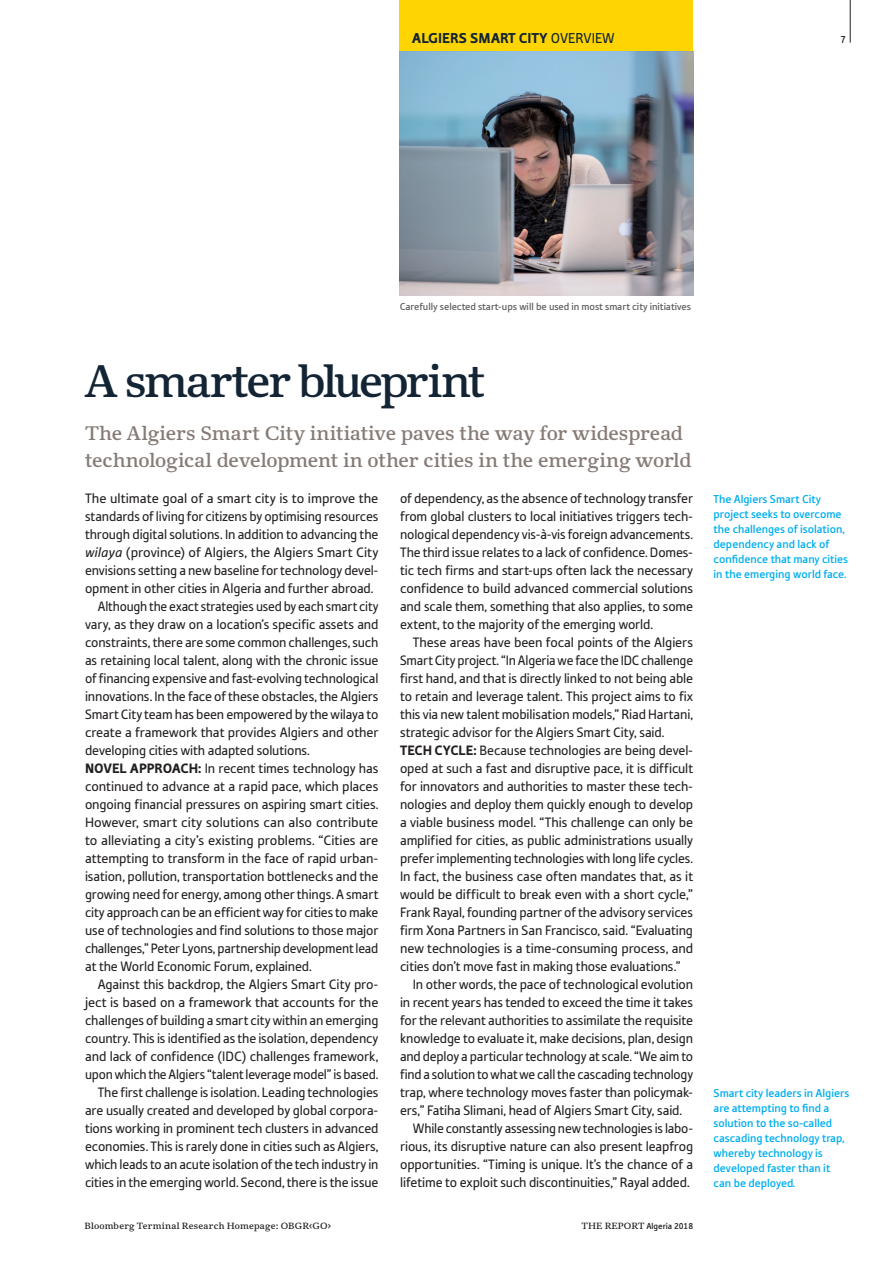
<style>
.page{position:relative;width:893px;height:1263px;background:#fff}
.page>*{position:absolute;margin:0;border:0;box-sizing:border-box;transform-origin:0 0}
.t1{font:45px "Kunstuff";letter-spacing:-.055em;color:#132434}
.t2{font:19.5px/27px "Kunstuff";color:#867b76}
.t3{font:900 15px "Tabula ITC Std";color:#132434}
.t4{font:14.25px/18px "Tabula ITC Std";letter-spacing:-.01em;color:#231f20;text-align:justify}
.t5{font:500 12px/15px "Tabula ITC Std";color:#00aeef}
.t6{font:500 10.5px "Tabula ITC Std";color:#636366}
.t7{font:500 10.5px "Tabula ITC Std";color:#231f20}
.t8{font:9px "Kunstuff";letter-spacing:.025em;color:#231f20}
.t9{font:500 9px "Tabula ITC Std";color:#231f20}
.s1{font-weight:400}
.s2{font-style:italic}
.s3{font-weight:900}
.s4{font-family:"Kunstuff";font-weight:400}
</style>
<div class="page">
<div style="left:400px;top:0;width:293px;height:51px;background:#fed503"></div>
<hr style="left:850px;top:0;width:1px;height:43px;background:#231f20">
<hr style="left:0;top:0;width:1px;height:1263px;background:#d7d4d4">
<img style="left:400px;top:51px;width:293px;height:245px">
<p class="t3" style="left:412px;top:29px;width:204px">ALGIERS SMART CITY <span class="s1">OVERVIEW</span></p>
<p class="t7" style="left:840px;top:33px;width:7px">7</p>
<p class="t6" style="left:400px;top:300px;width:293px">Carefully selected start-ups will be used in most smart city initiatives</p>
<h1 class="t1" style="left:85px;top:354px;width:401px">A smarter blueprint</h1>
<h2 class="t2" style="left:85px;top:420px;width:608px">The Algiers Smart City initiative paves the way for widespread technological development in other cities in the emerging world</h2>
<p class="t4" style="left:85px;top:489px;width:295px">The ultimate goal of a smart city is to improve the</p>
<p class="t4" style="left:85px;top:507px;width:295px">standards of living for citizens by optimising resources</p>
<p class="t4" style="left:85px;top:525px;width:295px">through digital solutions. In addition to advancing the</p>
<p class="t4" style="left:85px;top:543px;width:295px"><span class="s2">wilaya</span> (province) of Algiers, the Algiers Smart City</p>
<p class="t4" style="left:85px;top:561px;width:295px">envisions setting a new baseline for technology devel-</p>
<p class="t4" style="left:85px;top:579px;width:290px">opment in other cities in Algeria and further abroad.</p>
<p class="t4" style="left:98px;top:597px;width:282px">Although the exact strategies used by each smart city</p>
<p class="t4" style="left:85px;top:615px;width:295px">vary, as they draw on a location’s specific assets and</p>
<p class="t4" style="left:85px;top:633px;width:295px">constraints, there are some common challenges, such</p>
<p class="t4" style="left:85px;top:651px;width:295px">as retaining local talent, along with the chronic issue</p>
<p class="t4" style="left:85px;top:669px;width:295px">of financing expensive and fast-evolving technological</p>
<p class="t4" style="left:85px;top:687px;width:295px">innovations. In the face of these obstacles, the Algiers</p>
<p class="t4" style="left:85px;top:705px;width:295px">Smart City team has been empowered by the wilaya to</p>
<p class="t4" style="left:85px;top:723px;width:295px">create a framework that provides Algiers and other</p>
<p class="t4" style="left:85px;top:741px;width:226px">developing cities with adapted solutions.</p>
<p class="t4" style="left:85px;top:759px;width:295px"><span class="s3">NOVEL APPROACH:</span> In recent times technology has</p>
<p class="t4" style="left:85px;top:777px;width:295px">continued to advance at a rapid pace, which places</p>
<p class="t4" style="left:85px;top:795px;width:295px">ongoing financial pressures on aspiring smart cities.</p>
<p class="t4" style="left:85px;top:813px;width:295px">However, smart city solutions can also contribute</p>
<p class="t4" style="left:85px;top:831px;width:295px">to alleviating a city’s existing problems. “Cities are</p>
<p class="t4" style="left:85px;top:849px;width:295px">attempting to transform in the face of rapid urban-</p>
<p class="t4" style="left:85px;top:867px;width:295px">isation, pollution, transportation bottlenecks and the</p>
<p class="t4" style="left:85px;top:885px;width:295px">growing need for energy, among other things. A smart</p>
<p class="t4" style="left:85px;top:903px;width:295px">city approach can be an efficient way for cities to make</p>
<p class="t4" style="left:85px;top:921px;width:295px">use of technologies and find solutions to those major</p>
<p class="t4" style="left:85px;top:939px;width:295px">challenges,” Peter Lyons, partnership development lead</p>
<p class="t4" style="left:85px;top:957px;width:228px">at the World Economic Forum, explained.</p>
<p class="t4" style="left:98px;top:975px;width:282px">Against this backdrop, the Algiers Smart City pro-</p>
<p class="t4" style="left:85px;top:993px;width:295px">ject is based on a framework that accounts for the</p>
<p class="t4" style="left:85px;top:1011px;width:295px">challenges of building a smart city within an emerging</p>
<p class="t4" style="left:85px;top:1029px;width:295px">country. This is identified as the isolation, dependency</p>
<p class="t4" style="left:85px;top:1047px;width:295px">and lack of confidence (IDC) challenges framework,</p>
<p class="t4" style="left:85px;top:1065px;width:295px">upon which the Algiers “talent leverage model” is based.</p>
<p class="t4" style="left:98px;top:1083px;width:282px">The first challenge is isolation. Leading technologies</p>
<p class="t4" style="left:85px;top:1101px;width:295px">are usually created and developed by global corpora-</p>
<p class="t4" style="left:85px;top:1119px;width:295px">tions working in prominent tech clusters in advanced</p>
<p class="t4" style="left:85px;top:1137px;width:295px">economies. This is rarely done in cities such as Algiers,</p>
<p class="t4" style="left:85px;top:1155px;width:295px">which leads to an acute isolation of the tech industry in</p>
<p class="t4" style="left:85px;top:1173px;width:295px">cities in the emerging world. Second, there is the issue</p>
<p class="t8" style="left:85px;top:1220px;width:248px">Bloomberg Terminal Research Homepage: OBGR‹GO›</p>
<p class="t4" style="left:400px;top:489px;width:295px">of dependency, as the absence of technology transfer from global clusters to local initiatives triggers tech&shy;nological dependency vis-à-vis foreign advancements.<br>The third issue relates to a lack of confidence. Domes&shy;tic tech firms and start-ups often lack the necessary confidence to build advanced commercial solutions and scale them, something that also applies, to some extent, to the majority of the emerging world.</p>
<p class="t4" style="left:413px;top:633px;width:282px">These areas have been focal points of the Algiers</p>
<p class="t4" style="left:400px;top:651px;width:295px">Smart City project. “In Algeria we face the IDC challenge</p>
<p class="t4" style="left:400px;top:669px;width:295px">first hand, and that is directly linked to not being able</p>
<p class="t4" style="left:400px;top:687px;width:295px">to retain and leverage talent. This project aims to fix</p>
<p class="t4" style="left:400px;top:705px;width:295px">this via new talent mobilisation models,” Riad Hartani,</p>
<p class="t4" style="left:400px;top:723px;width:266px">strategic advisor for the Algiers Smart City, said.</p>
<p class="t4" style="left:400px;top:741px;width:295px"><span class="s3">TECH CYCLE:</span> Because technologies are being devel-</p>
<p class="t4" style="left:400px;top:759px;width:295px">oped at such a fast and disruptive pace, it is difficult</p>
<p class="t4" style="left:400px;top:777px;width:295px">for innovators and authorities to master these tech-</p>
<p class="t4" style="left:400px;top:795px;width:295px">nologies and deploy them quickly enough to develop</p>
<p class="t4" style="left:400px;top:813px;width:295px">a viable business model. “This challenge can only be</p>
<p class="t4" style="left:400px;top:831px;width:294px">amplified for cities, as public administrations usually</p>
<p class="t4" style="left:400px;top:849px;width:295px">prefer implementing technologies with long life cycles.</p>
<p class="t4" style="left:400px;top:867px;width:295px">In fact, the business case often mandates that, as it</p>
<p class="t4" style="left:400px;top:885px;width:295px">would be difficult to break even with a short cycle,”</p>
<p class="t4" style="left:400px;top:903px;width:295px">Frank Rayal, founding partner of the advisory services</p>
<p class="t4" style="left:400px;top:921px;width:294px">firm Xona Partners in San Francisco, said. “Evaluating</p>
<p class="t4" style="left:400px;top:939px;width:295px">new technologies is a time-consuming process, and</p>
<p class="t4" style="left:400px;top:957px;width:282px">cities don’t move fast in making those evaluations.”</p>
<p class="t4" style="left:413px;top:975px;width:282px">In other words, the pace of technological evolution</p>
<p class="t4" style="left:400px;top:993px;width:295px">in recent years has tended to exceed the time it takes</p>
<p class="t4" style="left:400px;top:1011px;width:294px">for the relevant authorities to assimilate the requisite</p>
<p class="t4" style="left:400px;top:1029px;width:295px">knowledge to evaluate it, make decisions, plan, design</p>
<p class="t4" style="left:400px;top:1047px;width:295px">and deploy a particular technology at scale. “We aim to</p>
<p class="t4" style="left:400px;top:1065px;width:294px">find a solution to what we call the cascading technology</p>
<p class="t4" style="left:400px;top:1083px;width:295px">trap, where technology moves faster than policymak-</p>
<p class="t4" style="left:400px;top:1101px;width:284px">ers,” Fatiha Slimani, head of Algiers Smart City, said.</p>
<p class="t4" style="left:413px;top:1119px;width:282px">While constantly assessing new technologies is labo-</p>
<p class="t4" style="left:400px;top:1137px;width:295px">rious, its disruptive nature can also present leapfrog</p>
<p class="t4" style="left:400px;top:1155px;width:295px">opportunities. “Timing is unique. It’s the chance of a</p>
<p class="t4" style="left:400px;top:1173px;width:291px">lifetime to exploit such discontinuities,” Rayal added.</p>
<p class="t9" style="left:581px;top:1221px;width:113px"><span class="s4">THE REPORT</span> Algeria 2018</p>
<p class="t5" style="left:714px;top:491px;width:136px">The Algiers Smart City project seeks to overcome the challenges of isolation, dependency and lack of confidence that many cities in the emerging world face.</p>
<p class="t5" style="left:714px;top:1085px;width:137px">Smart city leaders in Algiers are attempting to find a solution to the so-called cascading technology trap, whereby technology is developed faster than it can be deployed.</p>
</div>
